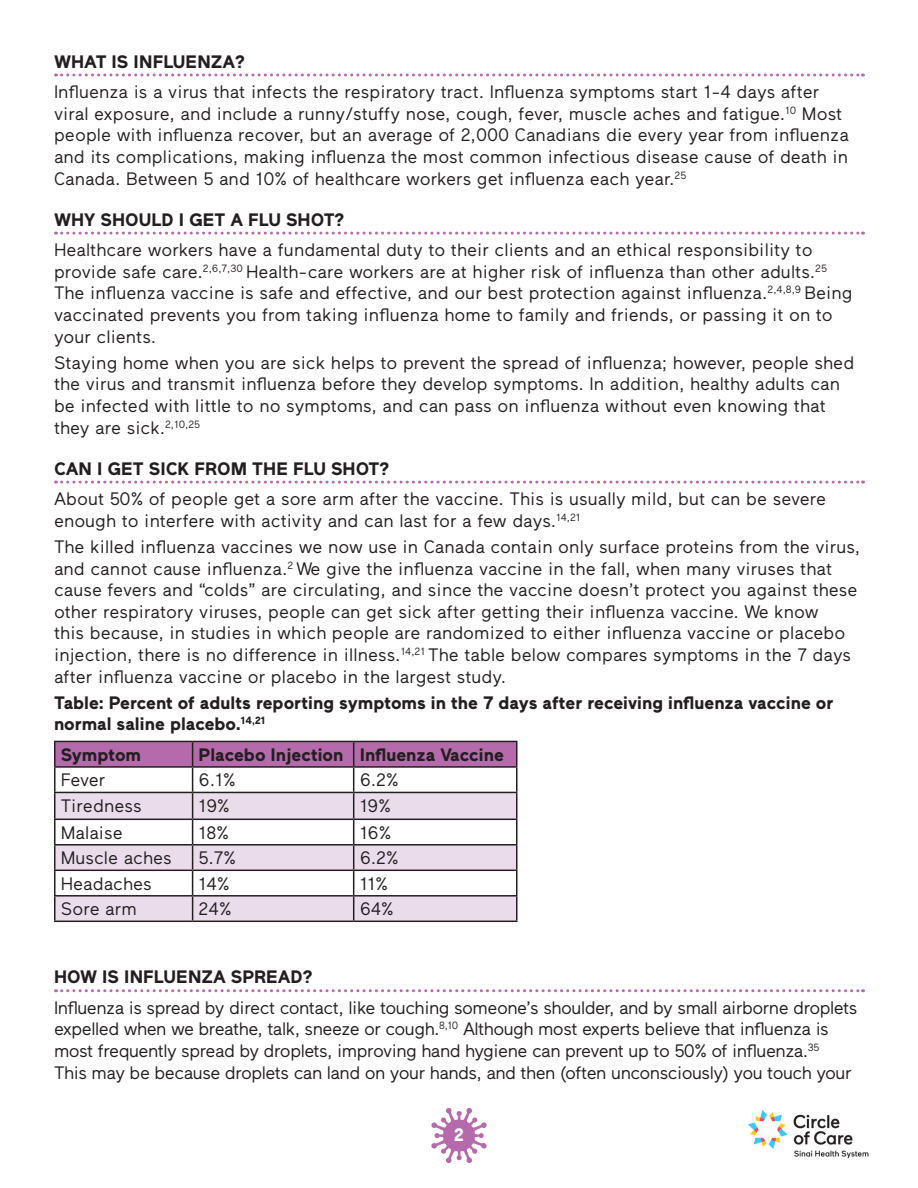
<style>
.page{position:relative;width:918px;height:1188px;background:#fff}
.page>*{position:absolute;margin:0;border:0;box-sizing:border-box;transform-origin:0 0}
.Answers{font:18px/21.6px "Maax";color:#231f20}
.Answers-2{font:18px/21.6px "Maax";letter-spacing:-.03em;color:#231f20}
.Answers-3{font:700 18px/21.6px "Maax";color:#231f20}
.Questions{font:700 18px "Maax";color:#231f20}
.t1{font:700 18px "Maax";color:#fff}
</style>
<div class="page">
<svg style="left:431px;top:1108px;width:56px;height:55px"></svg>
<img style="left:748px;top:1110px;width:121px;height:49px">
<svg style="left:56px;top:74px;width:807px;height:2px"></svg>
<svg style="left:56px;top:232px;width:807px;height:3px"></svg>
<svg style="left:56px;top:481px;width:807px;height:3px"></svg>
<svg style="left:56px;top:989px;width:807px;height:3px"></svg>
<hr style="left:54px;top:741px;width:139px;height:1px;background:#231f20">
<hr style="left:54px;top:742px;width:2px;height:24px;background:#231f20">
<hr style="left:354px;top:741px;width:164px;height:1px;background:#231f20">
<hr style="left:516px;top:742px;width:2px;height:24px;background:#231f20">
<hr style="left:54px;top:766px;width:139px;height:2px;background:#231f20">
<hr style="left:54px;top:768px;width:2px;height:24px;background:#231f20">
<hr style="left:354px;top:766px;width:164px;height:2px;background:#231f20">
<hr style="left:516px;top:768px;width:2px;height:24px;background:#231f20">
<hr style="left:54px;top:792px;width:139px;height:1px;background:#231f20">
<hr style="left:54px;top:793px;width:2px;height:26px;background:#231f20">
<hr style="left:354px;top:792px;width:164px;height:1px;background:#231f20">
<hr style="left:516px;top:793px;width:2px;height:26px;background:#231f20">
<hr style="left:54px;top:819px;width:139px;height:1px;background:#231f20">
<hr style="left:54px;top:820px;width:2px;height:24px;background:#231f20">
<hr style="left:354px;top:819px;width:164px;height:1px;background:#231f20">
<hr style="left:516px;top:820px;width:2px;height:24px;background:#231f20">
<hr style="left:54px;top:844px;width:139px;height:2px;background:#231f20">
<hr style="left:54px;top:846px;width:2px;height:24px;background:#231f20">
<hr style="left:354px;top:844px;width:164px;height:2px;background:#231f20">
<hr style="left:516px;top:846px;width:2px;height:24px;background:#231f20">
<hr style="left:54px;top:870px;width:139px;height:1px;background:#231f20">
<hr style="left:54px;top:871px;width:2px;height:24px;background:#231f20">
<hr style="left:354px;top:870px;width:164px;height:1px;background:#231f20">
<hr style="left:516px;top:871px;width:2px;height:24px;background:#231f20">
<hr style="left:54px;top:895px;width:139px;height:2px;background:#231f20">
<hr style="left:54px;top:897px;width:2px;height:24px;background:#231f20">
<hr style="left:354px;top:895px;width:164px;height:2px;background:#231f20">
<svg style="left:55px;top:741px;width:462px;height:180px"></svg>
<hr style="left:516px;top:897px;width:2px;height:24px;background:#231f20">
<hr style="left:54px;top:921px;width:139px;height:1px;background:#231f20">
<hr style="left:193px;top:921px;width:161px;height:1px;background:#231f20">
<hr style="left:354px;top:921px;width:164px;height:1px;background:#231f20">
<p class="Questions" style="left:54px;top:51px;width:193px">WHAT IS INFLUENZA?</p>
<p class="Answers" style="left:54px;top:81px;width:797px">Influenza is a virus that infects the respiratory tract. Influenza symptoms start 1-4 days after viral exposure, and include a runny/stuffy nose, cough, fever, muscle aches and fatigue.<sup>10</sup> Most people with influenza recover, but an average of 2,000 Canadians die every year from influenza and its complications, making influenza the most common infectious disease cause of death in Canada. Between 5 and 10% of healthcare workers get influenza each year.<sup>25</sup></p>
<p class="Questions" style="left:54px;top:210px;width:292px">WHY SHOULD I GET A FLU SHOT?</p>
<p class="Answers" style="left:54px;top:239px;width:800px">Healthcare workers have a fundamental duty to their clients and an ethical responsibility to provide safe care.<sup>2,6,7,30</sup> Health-care workers are at higher risk of influenza than other adults.<sup>25<br></sup>The influenza vaccine is safe and effective, and our best protection against influenza.<sup>2,4,8,9</sup> Being vaccinated prevents you from taking influenza home to family and friends, or passing it on to your clients.</p>
<p class="Answers" style="left:54px;top:352px;width:802px">Staying home when you are sick helps to prevent the spread of influenza; however, people shed the virus and transmit influenza before they develop symptoms. In addition, healthy adults can be infected with little to no symptoms, and can pass on influenza without even knowing that they are sick.<sup>2,10,25</sup></p>
<p class="Questions" style="left:54px;top:459px;width:337px">CAN I GET SICK FROM THE FLU SHOT?</p>
<p class="Answers" style="left:54px;top:488px;width:774px">About 50% of people get a sore arm after the vaccine. This is usually mild, but can be severe enough to interfere with activity and can last for a few days.<sup>14,21</sup></p>
<p class="Answers" style="left:54px;top:536px;width:808px">The killed influenza vaccines we now use in Canada contain only surface proteins from the virus, and cannot cause influenza.<sup>2</sup> We give the influenza vaccine in the fall, when many viruses that cause fevers and “colds” are circulating, and since the vaccine doesn’t protect you against these other respiratory viruses, people can get sick after getting their influenza vaccine. We know<br>this because, in studies in which people are randomized to either influenza vaccine or placebo injection, there is no difference in illness.<sup>14,21</sup> The table below compares symptoms in the 7 days after influenza vaccine or placebo in the largest study.</p>
<p class="Answers-3" style="left:54px;top:692px;width:781px">Table: Percent of adults reporting symptoms in the 7 days after receiving influenza vaccine or normal saline placebo.<sup>14,21</sup></p>
<p class="Answers-3" style="left:61px;top:744px;width:82px">Symptom</p>
<p class="Answers-3" style="left:199px;top:744px;width:146px">Placebo Injection</p>
<p class="Answers-3" style="left:360px;top:744px;width:146px">Influenza Vaccine</p>
<p class="Answers" style="left:61px;top:770px;width:46px">Fever</p>
<p class="Answers" style="left:199px;top:770px;width:38px">6.1%</p>
<p class="Answers" style="left:360px;top:770px;width:40px">6.2%</p>
<p class="Answers" style="left:61px;top:795px;width:83px">Tiredness</p>
<p class="Answers" style="left:199px;top:795px;width:33px">19%</p>
<p class="Answers" style="left:360px;top:795px;width:33px">19%</p>
<p class="Answers" style="left:61px;top:822px;width:63px">Malaise</p>
<p class="Answers" style="left:199px;top:822px;width:32px">18%</p>
<p class="Answers" style="left:360px;top:822px;width:33px">16%</p>
<p class="Answers" style="left:61px;top:848px;width:113px">Muscle aches</p>
<p class="Answers" style="left:199px;top:848px;width:39px">5.7%</p>
<p class="Answers" style="left:360px;top:848px;width:40px">6.2%</p>
<p class="Answers" style="left:61px;top:873px;width:93px">Headaches</p>
<p class="Answers" style="left:199px;top:873px;width:32px">14%</p>
<p class="Answers" style="left:360px;top:873px;width:30px">11%</p>
<p class="Answers" style="left:61px;top:899px;width:78px">Sore arm</p>
<p class="Answers" style="left:199px;top:899px;width:34px">24%</p>
<p class="Answers" style="left:360px;top:899px;width:36px">64%</p>
<p class="Questions" style="left:54px;top:967px;width:260px">HOW IS INFLUENZA SPREAD?</p>
<p class="Answers-2" style="left:54px;top:997px;width:805px">Influenza is spread by direct contact, like touching someone’s shoulder, and by small airborne droplets expelled when we breathe, talk, sneeze or cough.<sup>8,10</sup> Although most experts believe that influenza is most frequently spread by droplets, improving hand hygiene can prevent up to 50% of influenza.<sup>35<br></sup>This may be because droplets can land on your hands, and then (often unconsciously) you touch your</p>
<p class="t1" style="left:454px;top:1125px;width:11px">2</p>
</div>
